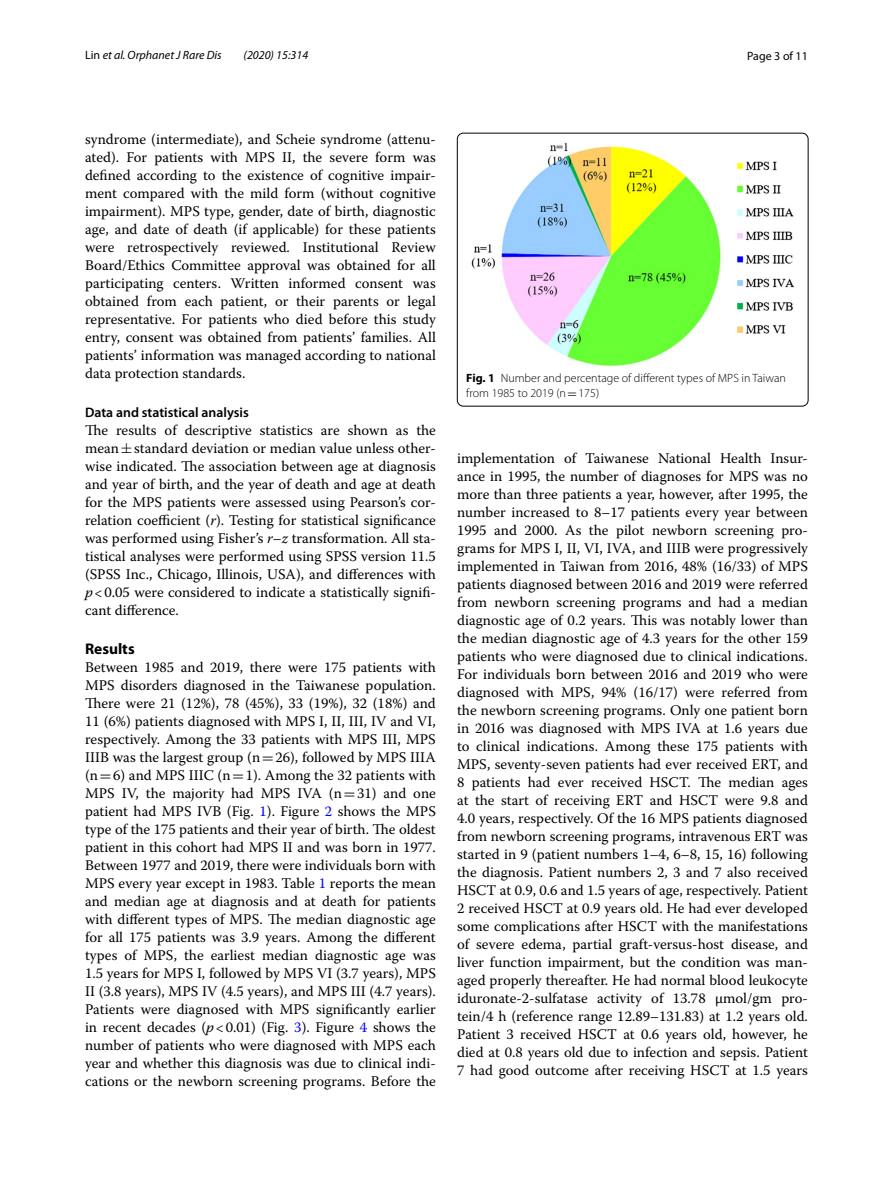
<style>
.page{position:relative;width:893px;height:1187px;background:#fff}
.page>*{position:absolute;margin:0;border:0;box-sizing:border-box;transform-origin:0 0}
.t1{font:700 15.45px "Myriad Pro";color:#000}
.t2{font:14.7px/18px "Warnock Pro";color:#000;text-align:justify}
.t3{font:600 13.8px "Myriad Pro";color:#000}
.t4{font:300 12px/15px "Myriad Pro";color:#000}
.t5{font:italic 12px "Myriad Pro";color:#000}
.t6{font:12px "Myriad Pro";color:#000}
.s1{font-style:normal}
.s2{font-family:"MTSY"}
.s3{font-style:italic}
.s4{color:#00f}
.s5{font-weight:700}
.s6{font-family:"MTSY";font-weight:400}
</style>
<div class="page">
<img style="left:471px;top:142px;width:323px;height:224px">
<div style="left:457px;top:133px;width:351px;height:273px;border:1px solid #000;border-radius:6px"></div>
<p class="t5" style="left:85px;top:48px;width:138px"><span class="s1">Lin</span> et al. Orphanet J Rare Dis</p>
<p class="t5" style="left:244px;top:48px;width:66px">(2020) 15:314</p>
<p class="t6" style="left:747px;top:48px;width:62px">Page 3 of 11</p>
<p class="t2" style="left:85px;top:130px;width:352px">syndrome (intermediate), and Scheie syndrome (attenu&shy;ated). For patients with MPS II, the severe form was defined according to the existence of cognitive impair&shy;ment compared with the mild form (without cognitive impairment). MPS type, gender, date of birth, diagnostic age, and date of death (if applicable) for these patients were retrospectively reviewed. Institutional Review Board/Ethics Committee approval was obtained for all participating centers. Written informed consent was obtained from each patient, or their parents or legal representative. For patients who died before this study entry, consent was obtained from patients’ families. All patients’ information was managed according to national data protection standards.</p>
<p class="t3" style="left:85px;top:403px;width:165px">Data and statistical analysis</p>
<p class="t2" style="left:85px;top:420px;width:352px">The results of descriptive statistics are shown as the mean<span class="s2">±</span>standard deviation or median value unless other&shy;wise indicated. The association between age at diagnosis and year of birth, and the year of death and age at death for the MPS patients were assessed using Pearson’s cor&shy;relation coefficient (<span class="s3">r</span>). Testing for statistical significance was performed using Fisher’s <span class="s3">r</span>–<span class="s3">z</span> transformation. All sta&shy;tistical analyses were performed using SPSS version 11.5 (SPSS Inc., Chicago, Illinois, USA), and differences with <span class="s3">p</span>&lt;0.05 were considered to indicate a statistically signifi&shy;cant difference.</p>
<p class="t1" style="left:85px;top:638px;width:51px">Results</p>
<p class="t2" style="left:85px;top:657px;width:352px">Between 1985 and 2019, there were 175 patients with MPS disorders diagnosed in the Taiwanese population.<br>There were 21 (12%), 78 (45%), 33 (19%), 32 (18%) and 11 (6%) patients diagnosed with MPS I, II, III, IV and VI, respectively. Among the 33 patients with MPS III, MPS IIIB was the largest group (n<span class="s2">=</span>26), followed by MPS IIIA (n<span class="s2">=</span>6) and MPS IIIC (n<span class="s2">=</span>1). Among the 32 patients with MPS IV, the majority had MPS IVA (n<span class="s2">=</span>31) and one patient had MPS IVB (Fig. <span class="s4">1</span>). Figure <span class="s4">2</span> shows the MPS type of the 175 patients and their year of birth. The oldest patient in this cohort had MPS II and was born in 1977.<br>Between 1977 and 2019, there were individuals born with MPS every year except in 1983. Table <span class="s4">1</span> reports the mean and median age at diagnosis and at death for patients with different types of MPS. The median diagnostic age for all 175 patients was 3.9 years. Among the different types of MPS, the earliest median diagnostic age was 1.5 years for MPS I, followed by MPS VI (3.7 years), MPS II (3.8 years), MPS IV (4.5 years), and MPS III (4.7 years).<br>Patients were diagnosed with MPS significantly earlier in recent decades (<span class="s3">p</span>&lt;0.01) (Fig. <span class="s4">3</span>). Figure <span class="s4">4</span> shows the number of patients who were diagnosed with MPS each year and whether this diagnosis was due to clinical indi&shy;cations or the newborn screening programs. Before the</p>
<p class="t4" style="left:466px;top:370px;width:321px"><span class="s5">Fig. 1</span> Number and percentage of different types of MPS in Taiwan from 1985 to 2019 (n<span class="s6">=</span>175)</p>
<p class="t2" style="left:457px;top:448px;width:352px">implementation of Taiwanese National Health Insur&shy;ance in 1995, the number of diagnoses for MPS was no more than three patients a year, however, after 1995, the number increased to 8–17 patients every year between 1995 and 2000. As the pilot newborn screening pro&shy;grams for MPS I, II, VI, IVA, and IIIB were progressively implemented in Taiwan from 2016, 48% (16/33) of MPS patients diagnosed between 2016 and 2019 were referred from newborn screening programs and had a median diagnostic age of 0.2 years. This was notably lower than the median diagnostic age of 4.3 years for the other 159 patients who were diagnosed due to clinical indications.<br>For individuals born between 2016 and 2019 who were diagnosed with MPS, 94% (16/17) were referred from the newborn screening programs. Only one patient born in 2016 was diagnosed with MPS IVA at 1.6 years due to clinical indications. Among these 175 patients with MPS, seventy-seven patients had ever received ERT, and 8 patients had ever received HSCT. The median ages at the start of receiving ERT and HSCT were 9.8 and 4.0 years, respectively. Of the 16 MPS patients diagnosed from newborn screening programs, intravenous ERT was started in 9 (patient numbers 1–4, 6–8, 15, 16) following the diagnosis. Patient numbers 2, 3 and 7 also received HSCT at 0.9, 0.6 and 1.5 years of age, respectively. Patient 2 received HSCT at 0.9 years old. He had ever developed some complications after HSCT with the manifestations of severe edema, partial graft-versus-host disease, and liver function impairment, but the condition was man&shy;aged properly thereafter. He had normal blood leukocyte iduronate-2-sulfatase activity of 13.78 μmol/gm pro&shy;tein/4 h (reference range 12.89–131.83) at 1.2 years old.<br>Patient 3 received HSCT at 0.6 years old, however, he died at 0.8 years old due to infection and sepsis. Patient 7 had good outcome after receiving HSCT at 1.5 years</p>
</div>
